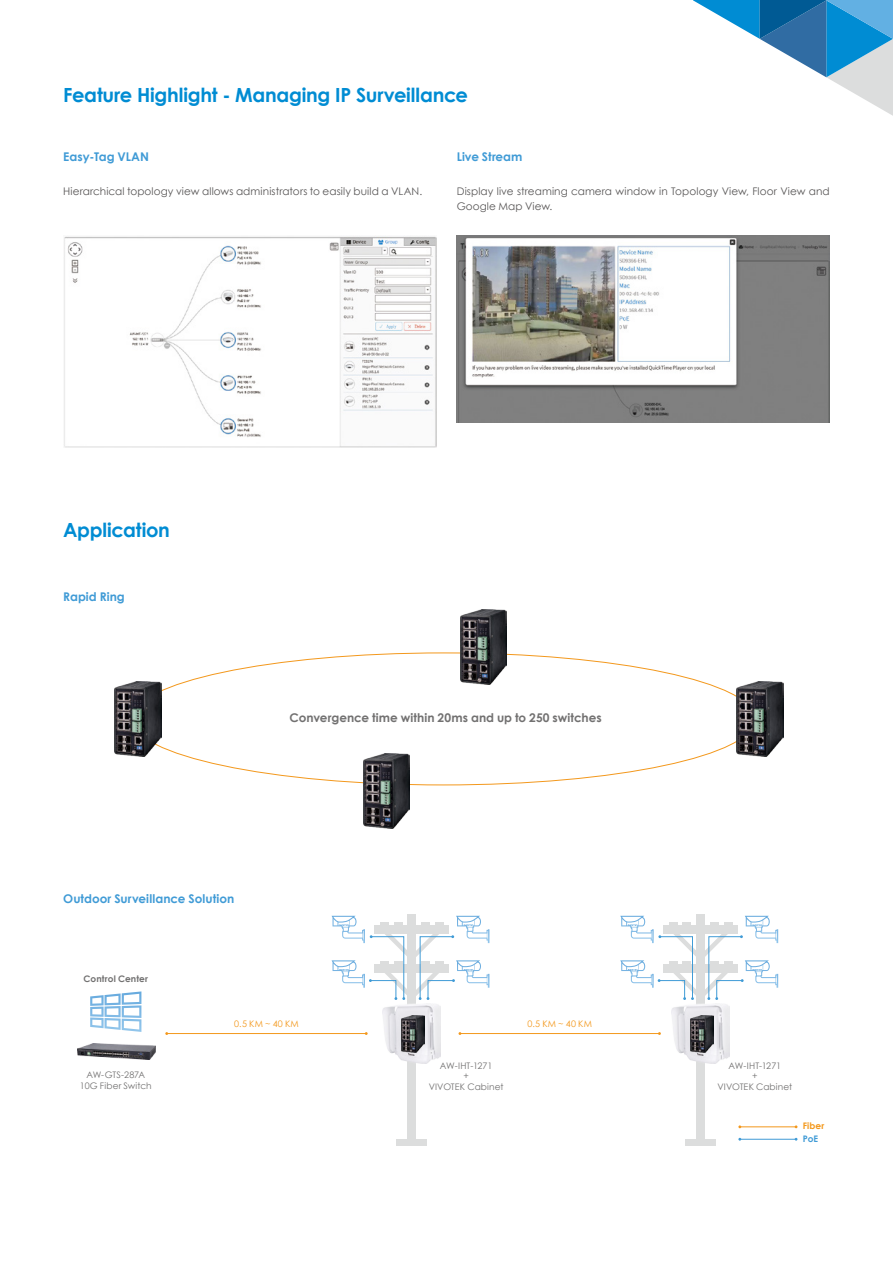
<style>
.page{position:relative;width:893px;height:1263px;background:#fff}
.page>*{position:absolute;margin:0;border:0;box-sizing:border-box;transform-origin:0 0}
.t1{font:700 19.5px "Century Gothic";letter-spacing:-.015em;color:#008cd3}
.t2{font:700 12px "Century Gothic";letter-spacing:.005em;color:#409bd6}
.t3{font:700 12px "Century Gothic";color:#727171}
.t4{font:10.5px/15px "Century Gothic";letter-spacing:.01em;color:#595757}
.t5{font:9px/10.8px "Century Gothic";letter-spacing:.01em;color:#727171;text-align:center}
.t6{font:9px "Century Gothic";letter-spacing:.025em;color:#f3981c}
.t7{font:700 9px "Century Gothic";letter-spacing:.01em;color:#727171}
.t8{font:700 9px "Century Gothic";letter-spacing:.015em;color:#f3981c}
.t9{font:700 9px "Century Gothic";color:#409bd6}
</style>
<div class="page">
<svg style="left:693px;top:0;width:200px;height:116px"></svg>
<img style="left:64px;top:236px;width:372px;height:211px">
<img style="left:457px;top:235px;width:373px;height:188px">
<img style="left:460px;top:609px;width:46px;height:75px">
<img style="left:363px;top:753px;width:46px;height:75px">
<img style="left:115px;top:681px;width:46px;height:75px">
<img style="left:737px;top:681px;width:46px;height:75px">
<img style="left:77px;top:1043px;width:78px;height:17px">
<hr style="left:167px;top:1033px;width:199px;height:1px;background:#f3981c">
<hr style="left:460px;top:1033px;width:199px;height:1px;background:#f3981c">
<hr style="left:740px;top:1126px;width:56px;height:1px;background:#f3981c">
<hr style="left:740px;top:1139px;width:56px;height:1px;background:#409bd6">
<div style="left:696px;top:914px;width:9px;height:227px;background:#dcdddd"></div>
<div style="left:685px;top:1140px;width:31px;height:6px;background:#dcdddd"></div>
<img style="left:671px;top:1004px;width:59px;height:60px">
<img style="left:690px;top:1016px;width:23px;height:36px">
<svg style="left:620px;top:916px;width:158px;height:84px"></svg>
<div style="left:408px;top:914px;width:8px;height:227px;background:#dcdddd"></div>
<div style="left:396px;top:1140px;width:31px;height:6px;background:#dcdddd"></div>
<img style="left:383px;top:1003px;width:58px;height:61px">
<img style="left:402px;top:1016px;width:22px;height:36px">
<svg style="left:332px;top:916px;width:157px;height:84px"></svg>
<svg style="left:90px;top:991px;width:51px;height:41px"></svg>
<h1 class="t1" style="left:63px;top:80px;width:406px">Feature Highlight - Managing IP Surveillance</h1>
<p class="t2" style="left:63px;top:147px;width:87px">Easy-Tag VLAN</p>
<p class="t2" style="left:457px;top:147px;width:67px">Live Stream</p>
<p class="t4" style="left:63px;top:184px;width:361px">Hierarchical topology view allows administrators to easily build a VLAN.</p>
<p class="t4" style="left:457px;top:184px;width:375px">Display live streaming camera window in Topology View, Floor View and<br>Google Map View.</p>
<h1 class="t1" style="left:63px;top:515px;width:108px">Application</h1>
<p class="t2" style="left:63px;top:588px;width:63px">Rapid Ring</p>
<p class="t3" style="left:290px;top:709px;width:314px">Convergence time within 20ms and up to 250 switches</p>
<p class="t2" style="left:63px;top:890px;width:173px">Outdoor Surveillance Solution</p>
<p class="t7" style="left:84px;top:971px;width:66px">Control Center</p>
<p class="t5" style="left:80px;top:1069px;width:73px">AW-GTS-287A<br>10G Fiber Switch</p>
<p class="t6" style="left:234px;top:1018px;width:66px">0.5 KM ~ 40 KM</p>
<p class="t6" style="left:527px;top:1018px;width:66px">0.5 KM ~ 40 KM</p>
<p class="t5" style="left:429px;top:1060px;width:76px">AW-IHT-1271<br>+<br>VIVOTEK Cabinet</p>
<p class="t5" style="left:717px;top:1060px;width:76px">AW-IHT-1271<br>+<br>VIVOTEK Cabinet</p>
<p class="t8" style="left:803px;top:1119px;width:23px">Fiber</p>
<p class="t9" style="left:803px;top:1131px;width:17px">PoE</p>
</div>
